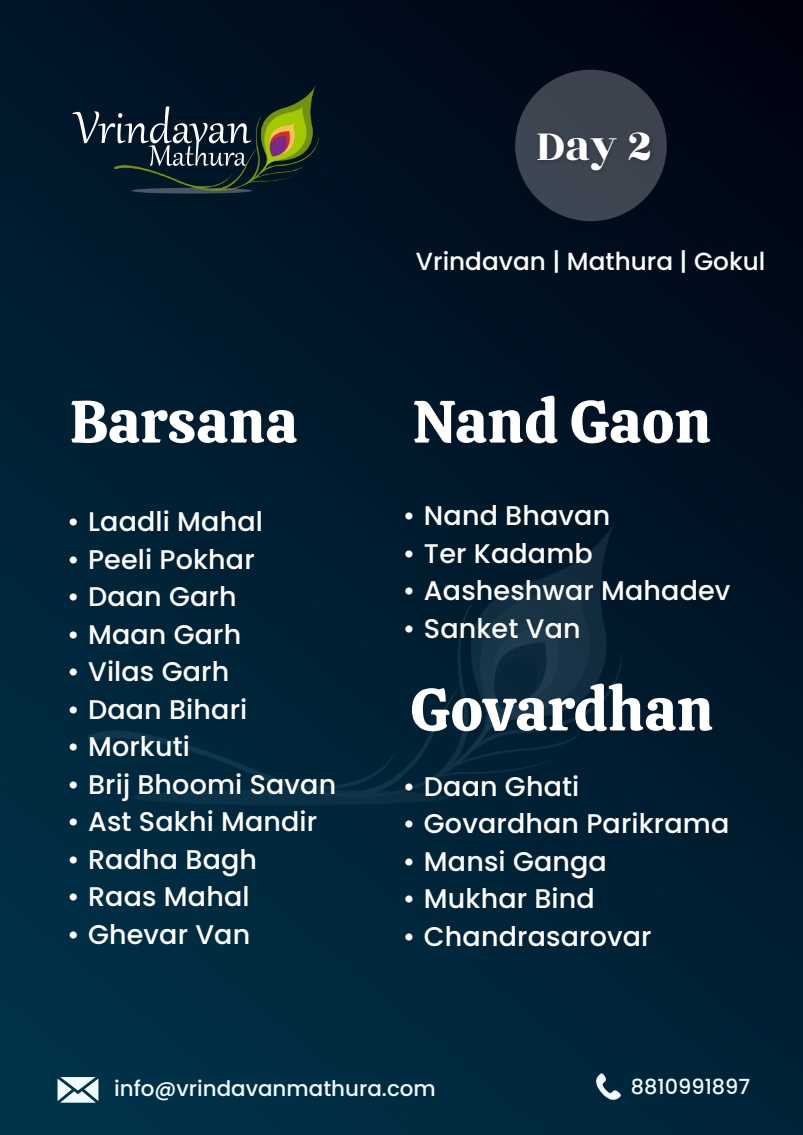
<style>
.page{position:relative;width:803px;height:1135px;background:#fff}
.page>*{position:absolute;margin:0;border:0;box-sizing:border-box;transform-origin:0 0}
.t1{font:59.7px "Calistoga";letter-spacing:.005em;color:#fff}
.t2{font:47.17px "Rozha One";color:#fff}
.t3{font:500 27px "Poppins";letter-spacing:.005em;color:#fff}
.t4{font:500 24.75px "Poppins";color:#fff}
.t5{font:500 21.45px "Poppins";color:#f0fbff}
.t6{font:500 20.85px "Poppins";color:#f0fbff}
</style>
<div class="page">
<div style="left:0;top:0;width:802px;height:1135px;background:linear-gradient(to bottom,#000b1a,#002c41)"></div>
<img style="left:79px;top:510px;width:561px;height:320px">
<div style="left:496px;top:51px;width:192px;height:192px;background:#000b19"></div>
<div style="left:515px;top:70px;width:151px;height:151px;background:#3d4450;border-radius:50%"></div>
<svg style="left:73px;top:106px;width:37px;height:60px;background:#1d3241"></svg>
<img style="left:110px;top:80px;width:216px;height:123px">
<svg style="left:596px;top:1073px;width:25px;height:27px"></svg>
<svg style="left:57px;top:1077px;width:41px;height:26px"></svg>
<h2 class="t2" style="left:536px;top:113px;width:118px">Day 2</h2>
<p class="t4" style="left:416px;top:247px;width:351px">Vrindavan | Mathura | Gokul</p>
<h1 class="t1" style="left:70px;top:366px;width:229px">Barsana</h1>
<h1 class="t1" style="left:412px;top:366px;width:300px">Nand Gaon</h1>
<p class="t3" style="left:67px;top:506px;width:197px">• Laadli Mahal</p>
<p class="t3" style="left:67px;top:544px;width:189px">• Peeli Pokhar</p>
<p class="t3" style="left:67px;top:581px;width:171px">• Daan Garh</p>
<p class="t3" style="left:67px;top:619px;width:176px">• Maan Garh</p>
<p class="t3" style="left:67px;top:656px;width:164px">• Vilas Garh</p>
<p class="t3" style="left:67px;top:694px;width:182px">• Daan Bihari</p>
<p class="t3" style="left:67px;top:731px;width:124px">• Morkuti</p>
<p class="t3" style="left:67px;top:769px;width:271px">• Brij Bhoomi Savan</p>
<p class="t3" style="left:67px;top:806px;width:252px">• Ast Sakhi Mandir</p>
<p class="t3" style="left:67px;top:844px;width:191px">• Radha Bagh</p>
<p class="t3" style="left:67px;top:881px;width:184px">• Raas Mahal</p>
<p class="t3" style="left:67px;top:919px;width:185px">• Ghevar Van</p>
<p class="t3" style="left:403px;top:500px;width:209px">• Nand Bhavan</p>
<p class="t3" style="left:403px;top:538px;width:191px">• Ter Kadamb</p>
<p class="t3" style="left:403px;top:575px;width:329px">• Aasheshwar Mahadev</p>
<p class="t3" style="left:403px;top:613px;width:179px">• Sanket Van</p>
<h1 class="t1" style="left:410px;top:653px;width:304px">Govardhan</h1>
<p class="t3" style="left:403px;top:771px;width:178px">• Daan Ghati</p>
<p class="t3" style="left:403px;top:808px;width:328px">• Govardhan Parikrama</p>
<p class="t3" style="left:403px;top:846px;width:205px">• Mansi Ganga</p>
<p class="t3" style="left:403px;top:883px;width:193px">• Mukhar Bind</p>
<p class="t3" style="left:403px;top:921px;width:250px">• Chandrasarovar</p>
<p class="t5" style="left:114px;top:1076px;width:323px">info@vrindavanmathura.com</p>
<p class="t6" style="left:631px;top:1075px;width:121px">8810991897</p>
</div>
